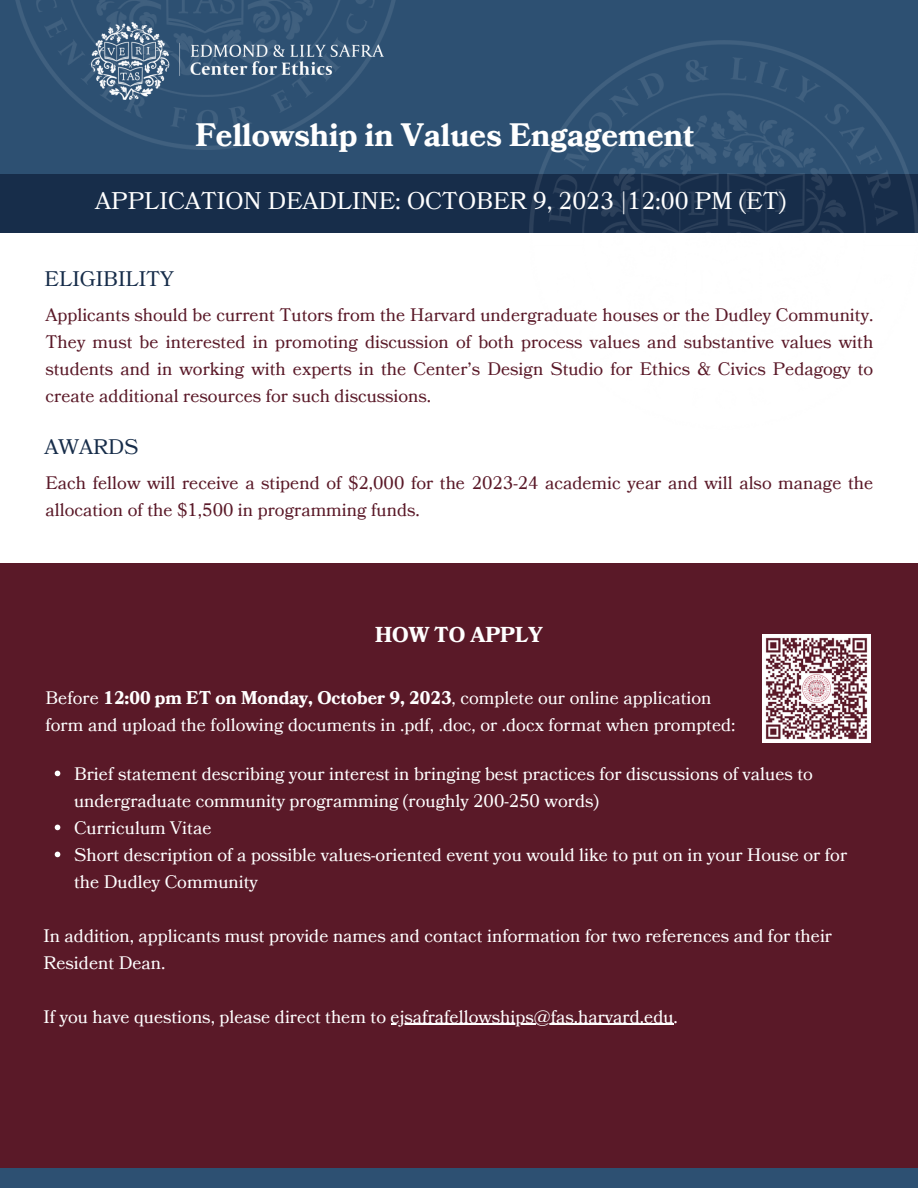
<style>
.page{position:relative;width:918px;height:1188px;background:#fff}
.page>*{position:absolute;margin:0;border:0;box-sizing:border-box;transform-origin:0 0}
.t1{font:700 31.65px "Bookmania";color:#fff}
.t2{font:24px "Bookmania";color:#fff}
.t3{font:21px "Bookmania";color:#172d4a}
.t4{font:700 21px "Bookmania";color:#fff}
.t5{font:18px/27px "Bookmania";color:#fff}
.t6{font:18px/27px "Bookmania";color:#5a1928;text-align:justify}
.s1{font-weight:700}
</style>
<div class="page">
<div style="left:0;top:0;width:918px;height:178px;background:#2d5072"></div>
<div style="left:0;top:174px;width:918px;height:59px;background:#172d4a"></div>
<img style="left:15px;top:0;width:381px;height:150px">
<img style="left:529px;top:41px;width:389px;height:192px">
<img style="left:92px;top:23px;width:291px;height:76px">
<div style="left:0;top:563px;width:918px;height:605px;background:#5a1928"></div>
<div style="left:0;top:1168px;width:918px;height:20px;background:#2d5072"></div>
<img style="left:763px;top:634px;width:108px;height:108px">
<svg style="left:55px;top:771px;width:5px;height:5px"></svg>
<svg style="left:55px;top:825px;width:5px;height:5px"></svg>
<svg style="left:55px;top:852px;width:5px;height:5px"></svg>
<hr style="left:391px;top:1024px;width:283px;height:1px;background:#fff">
<p class="t1" style="left:195px;top:114px;width:500px">Fellowship in Values Engagement</p>
<p class="t2" style="left:95px;top:185px;width:693px">APPLICATION DEADLINE: OCTOBER 9, 2023 |12:00 PM (ET)</p>
<p class="t3" style="left:45px;top:264px;width:130px">ELIGIBILITY</p>
<p class="t6" style="left:46px;top:302px;width:829px">Applicants should be current Tutors from the Harvard undergraduate houses or the Dudley Community.<br>They must be interested in promoting discussion of both process values and substantive values with students and in working with experts in the Center’s Design Studio for Ethics &amp; Civics Pedagogy to create additional resources for such discussions.</p>
<p class="t3" style="left:45px;top:433px;width:95px">AWARDS</p>
<p class="t6" style="left:46px;top:470px;width:829px">Each fellow will receive a stipend of $2,000 for the 2023-24 academic year and will also manage the allocation of the $1,500 in programming funds.</p>
<p class="t4" style="left:375px;top:621px;width:169px">HOW TO APPLY</p>
<p class="t5" style="left:46px;top:685px;width:692px">Before <span class="s1">12:00 pm ET on Monday, October 9, 2023</span>, complete our online application form and upload the following documents in .pdf, .doc, or .docx format when prompted:</p>
<p class="t5" style="left:74px;top:761px;width:740px">Brief statement describing your interest in bringing best practices for discussions of values to undergraduate community programming (roughly 200-250 words)</p>
<p class="t5" style="left:74px;top:815px;width:139px">Curriculum Vitae</p>
<p class="t5" style="left:74px;top:842px;width:775px">Short description of a possible values-oriented event you would like to put on in your House or for the Dudley Community</p>
<p class="t5" style="left:43px;top:923px;width:790px">In addition, applicants must provide names and contact information for two references and for their<br>Resident Dean.</p>
<p class="t5" style="left:43px;top:1004px;width:636px">If you have questions, please direct them to ejsafrafellowships@fas.harvard.edu.</p>
</div>
